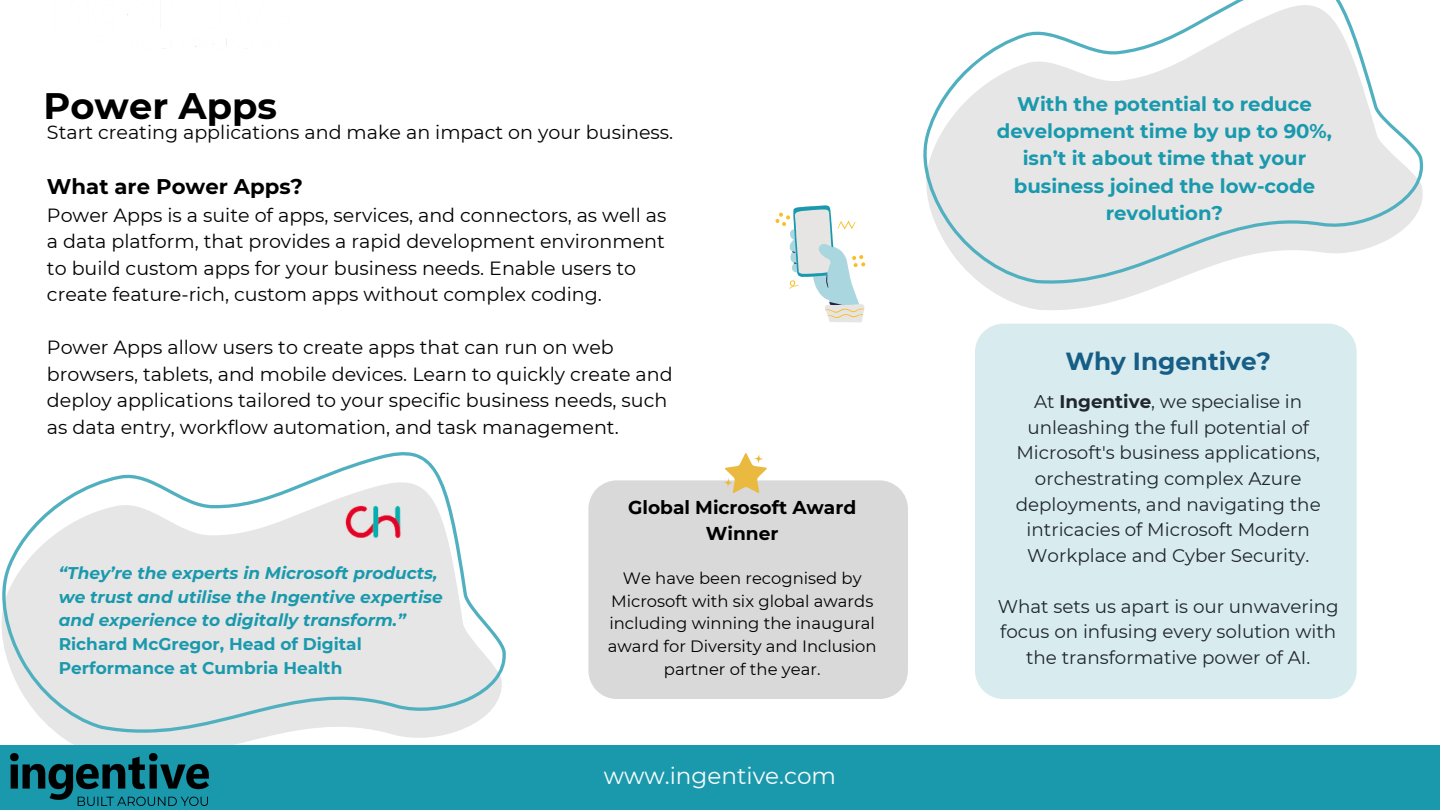
<style>
.page{position:relative;width:1440px;height:810px;background:#fff}
.page>*{position:absolute;margin:0;border:0;box-sizing:border-box;transform-origin:0 0}
.t1{font:700 36.75px "Montserrat";color:#000}
.t2{font:700 24.75px "Montserrat";color:#165e86}
.t3{font:23.1px "Montserrat";color:#f9fbfb}
.t4{font:700 21.15px "Montserrat";color:#000}
.t5{font:700 19.65px/27.3px "Montserrat";color:#1999ad;text-align:center}
.t6{font:19.05px/26.5px "Montserrat";color:#000}
.t7{font:700 18.6px/25.8px "Montserrat";color:#000;text-align:center}
.t8{font:18.3px/25.5px "Montserrat";color:#20262d;text-align:center}
.t9{font:italic 700 16.95px/23.7px "Montserrat";color:#1a99ad}
.t10{font:16.35px/22.8px "Montserrat";color:#000;text-align:center}
.s1{font-weight:700}
.s2{font-style:normal}
</style>
<div class="page">
<div style="left:975px;top:473px;width:381px;height:226px;background:#d8ecef"></div>
<svg style="left:776px;top:205px;width:89px;height:117px"></svg>
<div style="left:975px;top:436px;width:382px;height:37px;background:#d8ecef"></div>
<svg style="left:923px;top:0;width:501px;height:436px"></svg>
<div style="left:588px;top:480px;width:320px;height:219px;background:#d9d9d9"></div>
<svg style="left:723px;top:453px;width:45px;height:43px"></svg>
<svg style="left:754px;top:454px;width:10px;height:10px"></svg>
<svg style="left:723px;top:478px;width:10px;height:10px"></svg>
<svg style="left:1px;top:452px;width:505px;height:293px;fill:#e6e6e6"></svg>
<div style="left:0;top:745px;width:1440px;height:65px;background:#1a99ad"></div>
<img style="left:336px;top:497px;width:77px;height:48px">
<img style="left:10px;top:754px;width:198px;height:51px">
<p class="t1" style="left:44px;top:83px;width:235px">Power Apps</p>
<p class="t5" style="left:997px;top:90px;width:337px">With the potential to reduce development time by up to 90%, isn’t it about time that your business joined the low-code revolution?</p>
<p class="t6" style="left:47px;top:119px;width:628px">Start creating applications and make an impact on your business.</p>
<p class="t4" style="left:47px;top:174px;width:258px">What are Power Apps?</p>
<p class="t6" style="left:47px;top:202px;width:621px">Power Apps is a suite of apps, services, and connectors, as well as a data platform, that provides a rapid development environment to build custom apps for your business needs. Enable users to create feature-rich, custom apps without complex coding.</p>
<p class="t6" style="left:47px;top:334px;width:627px">Power Apps allow users to create apps that can run on web browsers, tablets, and mobile devices. Learn to quickly create and deploy applications tailored to your specific business needs, such as data entry, workflow automation, and task management.</p>
<h6 class="t2" style="left:1065px;top:346px;width:207px">Why Ingentive?</h6>
<p class="t8" style="left:1016px;top:389px;width:307px">At <span class="s1">Ingentive</span>, we specialise in unleashing the full potential of<br>Microsoft's business applications, orchestrating complex Azure deployments, and navigating the intricacies of Microsoft Modern<br>Workplace and Cyber Security.</p>
<h4 class="t8" style="left:998px;top:594px;width:343px">What sets us apart is our unwavering focus on infusing every solution with the transformative power of AI.</h4>
<h5 class="t7" style="left:628px;top:494px;width:230px">Global Microsoft Award<br>Winner</h5>
<p class="t10" style="left:608px;top:567px;width:270px">We have been recognised by<br>Microsoft with six global awards including winning the inaugural award for Diversity and Inclusion partner of the year.</p>
<p class="t9" style="left:59px;top:561px;width:385px">“They’re the experts in Microsoft products, we trust and utilise the Ingentive expertise and experience to digitally transform.” <span class="s2">Richard McGregor, Head of Digital Performance at Cumbria Health</span></p>
<h2 class="t3" style="left:604px;top:762px;width:234px">www.ingentive.com</h2>
</div>
